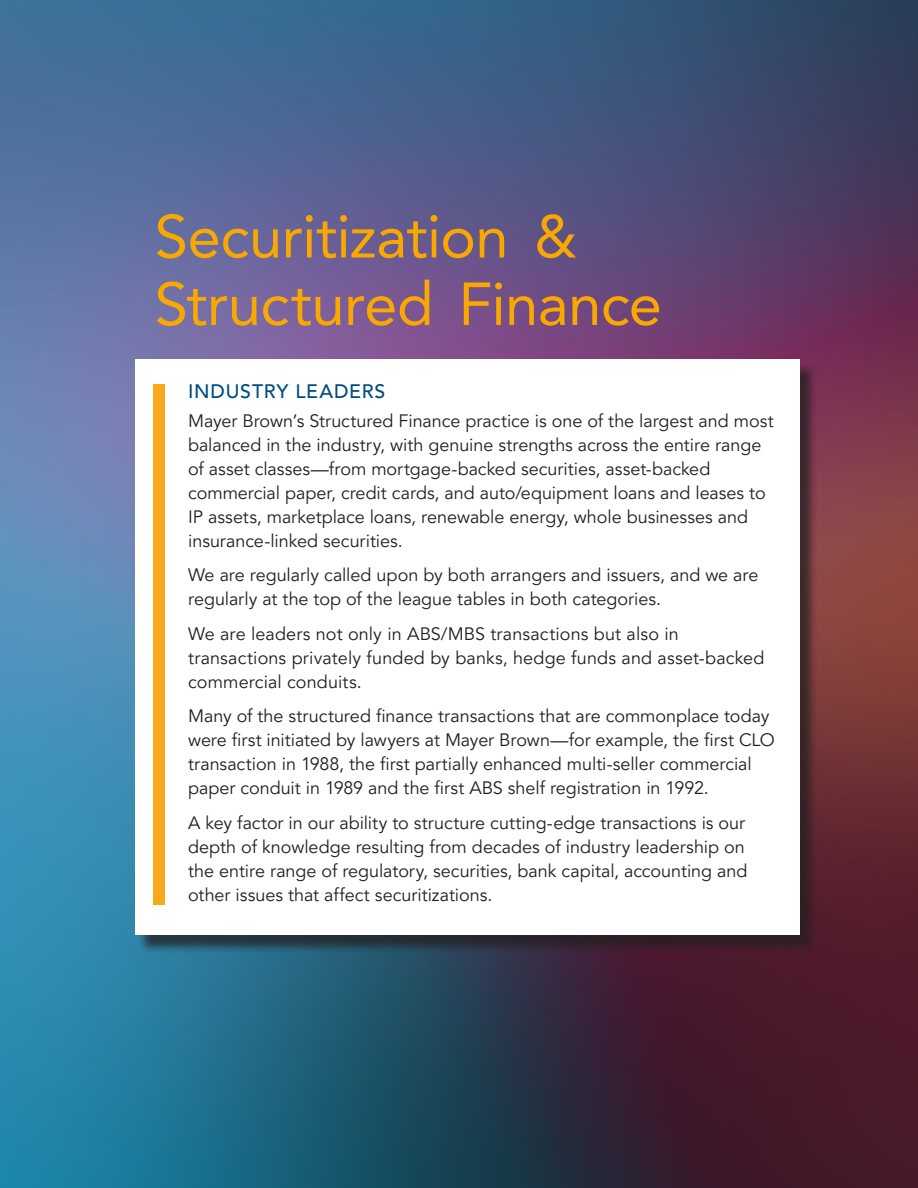
<style>
.page{position:relative;width:918px;height:1188px;background:#fff}
.page>*{position:absolute;margin:0;border:0;box-sizing:border-box;transform-origin:0 0}
.Section_Heading{font:60px/67.5px "Avenir LT Pro";letter-spacing:-.01em;color:#f8a800}
.Subhead_L2{font:500 19.5px "Avenir LT Pro";letter-spacing:.035em;color:#014c7e}
.Body_copy{font:18px/24px "Avenir LT Pro";color:#231f20}
</style>
<div class="page">
<img style="left:0;top:0;width:918px;height:1188px">
<div style="left:137px;top:362px;width:681px;height:592px;background:#231f20;opacity:.75"></div>
<div style="left:135px;top:360px;width:664px;height:575px;background:#fff"></div>
<div style="left:153px;top:384px;width:12px;height:520px;background:#f9a71b"></div>
<p class="Section_Heading" style="left:155px;top:202px;width:509px">Securitization &amp;<br>Structured Finance</p>
<p class="Subhead_L2" style="left:188px;top:379px;width:199px">INDUSTRY LEADERS</p>
<p class="Body_copy" style="left:188px;top:409px;width:587px">Mayer Brown’s Structured Finance practice is one of the largest and most balanced in the industry, with genuine strengths across the entire range of asset classes—from mortgage-backed securities, asset-backed commercial paper, credit cards, and auto/equipment loans and leases to IP assets, marketplace loans, renewable energy, whole businesses and insurance-linked securities.</p>
<p class="Body_copy" style="left:188px;top:563px;width:572px">We are regularly called upon by both arrangers and issuers, and we are regularly at the top of the league tables in both categories.</p>
<p class="Body_copy" style="left:188px;top:622px;width:578px">We are leaders not only in ABS/MBS transactions but also in transactions privately funded by banks, hedge funds and asset-backed commercial conduits.</p>
<p class="Body_copy" style="left:188px;top:704px;width:588px">Many of the structured finance transactions that are commonplace today were first initiated by lawyers at Mayer Brown—for example, the first CLO transaction in 1988, the first partially enhanced multi-seller commercial paper conduit in 1989 and the first ABS shelf registration in 1992.</p>
<p class="Body_copy" style="left:188px;top:811px;width:561px">A key factor in our ability to structure cutting-edge transactions is our depth of knowledge resulting from decades of industry leadership on the entire range of regulatory, securities, bank capital, accounting and other issues that affect securitizations.</p>
</div>
